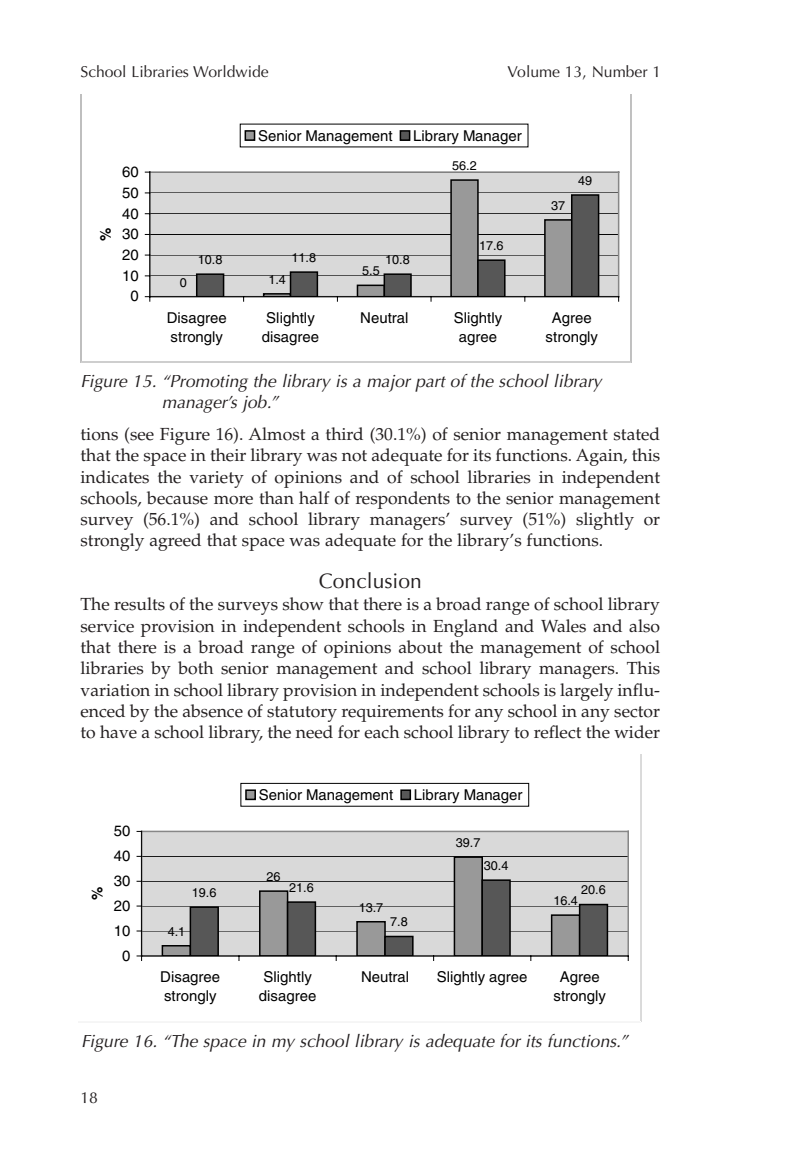
<style>
.page{position:relative;width:788px;height:1166px;background:#fff}
.page>*{position:absolute;margin:0;border:0;box-sizing:border-box;transform-origin:0 0}
.t1{font:21px "Optima";color:#231f20}
.t2{font:17.5px/21.3px "Palatino";color:#231f20;text-align:justify}
.t3{font:italic 17.5px/21.3px "Optima";color:#231f20}
.t4{font:15.75px "Optima";color:#231f20}
.t5{font:14.88px/18.7px "Helvetica+NFPWDX";color:#000;text-align:center}
.t6{font:14.88px/18.7px "Helvetica+ZKMNSD";color:#000;text-align:center}
.t7{font:14.88px "Helvetica Bold+OQAALT";color:#000}
.t8{font:14.88px "Helvetica Bold+KEOHYO";color:#000}
.t9{font:12.6px "Helvetica+ZKMNSD";letter-spacing:-.005em;color:#000}
.t10{font:12.6px "Helvetica+NFPWDX";letter-spacing:-.005em;color:#000}
</style>
<div class="page">
<svg style="left:136px;top:782px;width:493px;height:179px"></svg>
<svg style="left:81px;top:94px;width:550px;height:268px"></svg>
<p class="t4" style="left:80px;top:65px;width:190px">School Libraries Worldwide</p>
<p class="t4" style="left:507px;top:65px;width:155px">Volume 13, Number 1</p>
<p class="t8" style="left:97px;top:241px;width:15px;rotate:-90deg">%</p>
<p class="t5" style="left:122px;top:164px;width:18px">60</p>
<p class="t5" style="left:122px;top:184px;width:18px">50</p>
<p class="t5" style="left:122px;top:205px;width:18px">40</p>
<p class="t5" style="left:122px;top:226px;width:18px">30</p>
<p class="t5" style="left:122px;top:246px;width:18px">20</p>
<p class="t5" style="left:122px;top:267px;width:18px">10</p>
<p class="t5" style="left:130px;top:288px;width:10px">0</p>
<p class="t5" style="left:258px;top:127px;width:136px">Senior Management</p>
<p class="t5" style="left:413px;top:127px;width:110px">Library Manager</p>
<p class="t10" style="left:198px;top:255px;width:26px">10.8</p>
<p class="t10" style="left:291px;top:253px;width:26px">11.8</p>
<p class="t10" style="left:385px;top:255px;width:26px">10.8</p>
<p class="t10" style="left:180px;top:277px;width:9px">0</p>
<p class="t10" style="left:268px;top:274px;width:19px">1.4</p>
<p class="t10" style="left:362px;top:266px;width:19px">5.5</p>
<p class="t10" style="left:452px;top:161px;width:26px">56.2</p>
<p class="t10" style="left:479px;top:241px;width:26px">17.6</p>
<p class="t10" style="left:551px;top:201px;width:16px">37</p>
<p class="t10" style="left:578px;top:176px;width:16px">49</p>
<p class="t5" style="left:167px;top:310px;width:61px;text-align:left">Disagree strongly</p>
<p class="t5" style="left:262px;top:310px;width:59px">Slightly disagree</p>
<p class="t5" style="left:360px;top:310px;width:50px">Neutral</p>
<p class="t5" style="left:454px;top:310px;width:50px">Slightly agree</p>
<p class="t5" style="left:545px;top:310px;width:54px">Agree strongly</p>
<p class="t3" style="left:162px;top:372px;width:445px;text-indent:-81px">Figure 15. “Promoting the library is a major part of the school library manager’s job.”</p>
<p class="t2" style="left:80px;top:425px;width:581px">tions (see Figure 16). Almost a third (30.1%) of senior management stated that the space in their library was not adequate for its functions. Again, this indicates the variety of opinions and of school libraries in independent schools, because more than half of respondents to the senior management survey (56.1%) and school library managers’ survey (51%) slightly or strongly agreed that space was adequate for the library’s functions.</p>
<p class="t1" style="left:319px;top:572px;width:104px">Conclusion</p>
<p class="t2" style="left:80px;top:596px;width:581px">The results of the surveys show that there is a broad range of school library service provision in independent schools in England and Wales and also that there is a broad range of opinions about the management of school libraries by both senior management and school library managers. This variation in school library provision in independent schools is largely influ&shy;enced by the absence of statutory requirements for any school in any sector to have a school library, the need for each school library to reflect the wider</p>
<p class="t7" style="left:92px;top:900px;width:15px;rotate:-90deg">%</p>
<p class="t6" style="left:114px;top:823px;width:18px">50</p>
<p class="t6" style="left:114px;top:847px;width:18px">40</p>
<p class="t6" style="left:114px;top:872px;width:18px">30</p>
<p class="t6" style="left:114px;top:897px;width:18px">20</p>
<p class="t6" style="left:114px;top:922px;width:18px">10</p>
<p class="t6" style="left:122px;top:947px;width:10px">0</p>
<p class="t6" style="left:259px;top:786px;width:136px">Senior Management</p>
<p class="t6" style="left:414px;top:786px;width:110px">Library Manager</p>
<p class="t9" style="left:192px;top:888px;width:26px">19.6</p>
<p class="t9" style="left:168px;top:926px;width:19px">4.1</p>
<p class="t9" style="left:266px;top:872px;width:16px">26</p>
<p class="t9" style="left:289px;top:882px;width:26px">21.6</p>
<p class="t9" style="left:359px;top:902px;width:26px">13.7</p>
<p class="t9" style="left:390px;top:917px;width:19px">7.8</p>
<p class="t9" style="left:456px;top:837px;width:26px">39.7</p>
<p class="t9" style="left:483px;top:861px;width:26px">30.4</p>
<p class="t9" style="left:581px;top:885px;width:26px">20.6</p>
<p class="t9" style="left:553px;top:895px;width:26px">16.4</p>
<p class="t6" style="left:160px;top:969px;width:61px;text-align:left">Disagree strongly</p>
<p class="t6" style="left:259px;top:969px;width:59px">Slightly disagree</p>
<p class="t6" style="left:361px;top:969px;width:50px">Neutral</p>
<p class="t6" style="left:437px;top:969px;width:92px">Slightly agree</p>
<p class="t6" style="left:553px;top:969px;width:54px">Agree strongly</p>
<p class="t3" style="left:81px;top:1032px;width:551px">Figure 16. “The space in my school library is adequate for its functions.”</p>
<p class="t4" style="left:80px;top:1091px;width:19px">18</p>
</div>
